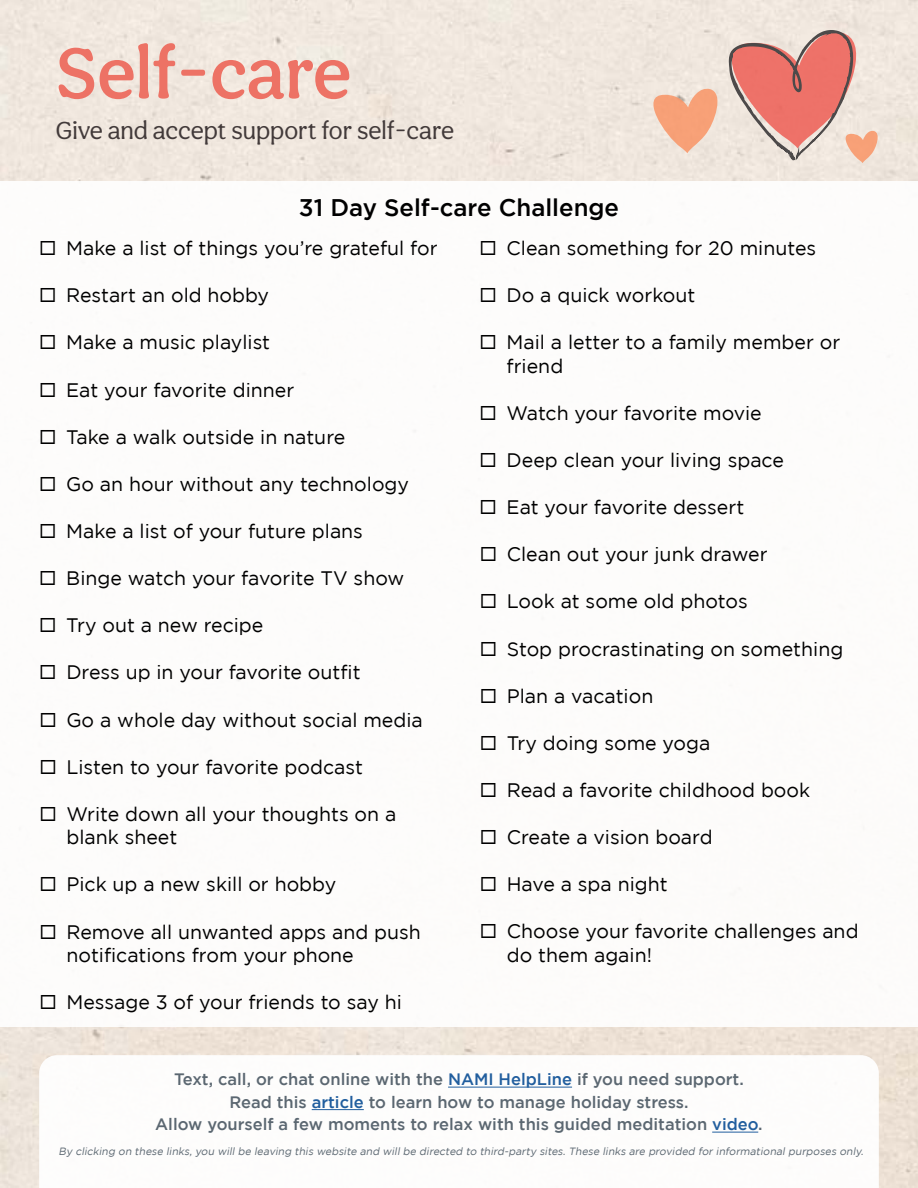
<style>
.page{position:relative;width:918px;height:1188px;background:#fff}
.page>*{position:absolute;margin:0;border:0;box-sizing:border-box;transform-origin:0 0}
.t1{font:500 74.7px "Aesthet Nova";color:#ed7265}
.t2{font:25.5px "Aesthet Nova";color:#423a3a}
.t3{font:500 24px "Gotham";color:#000}
.t4{font:19.5px/23.4px "Gotham";color:#000}
.t5{font:500 16.5px/22.5px "Gotham";color:#5b6771;text-align:center}
.t6{font:italic 10.5px "Gotham";color:#5b6771}
.s1{color:#215e9e}
</style>
<div class="page">
<svg style="left:39px;top:1055px;width:840px;height:133px"></svg>
<svg style="left:640px;top:0;width:241px;height:181px;background:#eac6bb"></svg>
<hr style="left:448px;top:1087px;width:124px;height:1px;background:#215e9e">
<hr style="left:312px;top:1109px;width:52px;height:1px;background:#215e9e">
<hr style="left:712px;top:1132px;width:46px;height:1px;background:#215e9e">
<h1 class="t1" style="left:56px;top:28px;width:297px">Self-care</h1>
<h2 class="t2" style="left:56px;top:116px;width:400px">Give and accept support for self-care</h2>
<p class="t3" style="left:299px;top:194px;width:322px">31 Day Self-care Challenge</p>
<p class="t4" style="left:66px;top:236px;width:373px">Make a list of things you’re grateful for</p>
<p class="t4" style="left:66px;top:283px;width:204px">Restart an old hobby</p>
<p class="t4" style="left:66px;top:330px;width:205px">Make a music playlist</p>
<p class="t4" style="left:66px;top:378px;width:230px">Eat your favorite dinner</p>
<p class="t4" style="left:66px;top:425px;width:281px">Take a walk outside in nature</p>
<p class="t4" style="left:66px;top:472px;width:344px">Go an hour without any technology</p>
<p class="t4" style="left:66px;top:519px;width:298px">Make a list of your future plans</p>
<p class="t4" style="left:66px;top:566px;width:339px">Binge watch your favorite TV show</p>
<p class="t4" style="left:66px;top:613px;width:199px">Try out a new recipe</p>
<p class="t4" style="left:66px;top:661px;width:296px">Dress up in your favorite outfit</p>
<p class="t4" style="left:66px;top:708px;width:358px">Go a whole day without social media</p>
<p class="t4" style="left:66px;top:755px;width:298px">Listen to your favorite podcast</p>
<p class="t4" style="left:66px;top:802px;width:331px">Write down all your thoughts on a blank sheet</p>
<p class="t4" style="left:66px;top:873px;width:271px">Pick up a new skill or hobby</p>
<p class="t4" style="left:66px;top:920px;width:356px">Remove all unwanted apps and push notifications from your phone</p>
<p class="t4" style="left:66px;top:990px;width:337px">Message 3 of your friends to say hi</p>
<p class="t4" style="left:507px;top:236px;width:311px">Clean something for 20 minutes</p>
<p class="t4" style="left:507px;top:283px;width:190px">Do a quick workout</p>
<p class="t4" style="left:507px;top:330px;width:335px">Mail a letter to a family member or friend</p>
<p class="t4" style="left:507px;top:401px;width:257px">Watch your favorite movie</p>
<p class="t4" style="left:507px;top:448px;width:279px">Deep clean your living space</p>
<p class="t4" style="left:507px;top:495px;width:239px">Eat your favorite dessert</p>
<p class="t4" style="left:507px;top:542px;width:262px">Clean out your junk drawer</p>
<p class="t4" style="left:507px;top:589px;width:243px">Look at some old photos</p>
<p class="t4" style="left:507px;top:637px;width:338px">Stop procrastinating on something</p>
<p class="t4" style="left:507px;top:684px;width:148px">Plan a vacation</p>
<p class="t4" style="left:507px;top:731px;width:205px">Try doing some yoga</p>
<p class="t4" style="left:507px;top:778px;width:305px">Read a favorite childhood book</p>
<p class="t4" style="left:507px;top:825px;width:207px">Create a vision board</p>
<p class="t4" style="left:507px;top:872px;width:162px">Have a spa night</p>
<p class="t4" style="left:507px;top:920px;width:353px">Choose your favorite challenges and do them again!</p>
<p class="t5" style="left:155px;top:1068px;width:609px">Text, call, or chat online with the <span class="s1">NAMI HelpLine</span> if you need support.<br>Read this <span class="s1">article</span> to learn how to manage holiday stress.<br>Allow yourself a few moments to relax with this guided meditation <span class="s1">video</span>.</p>
<p class="t6" style="left:59px;top:1146px;width:808px">By clicking on these links, you will be leaving this website and will be directed to third-party sites. These links are provided for informational purposes only.</p>
</div>
